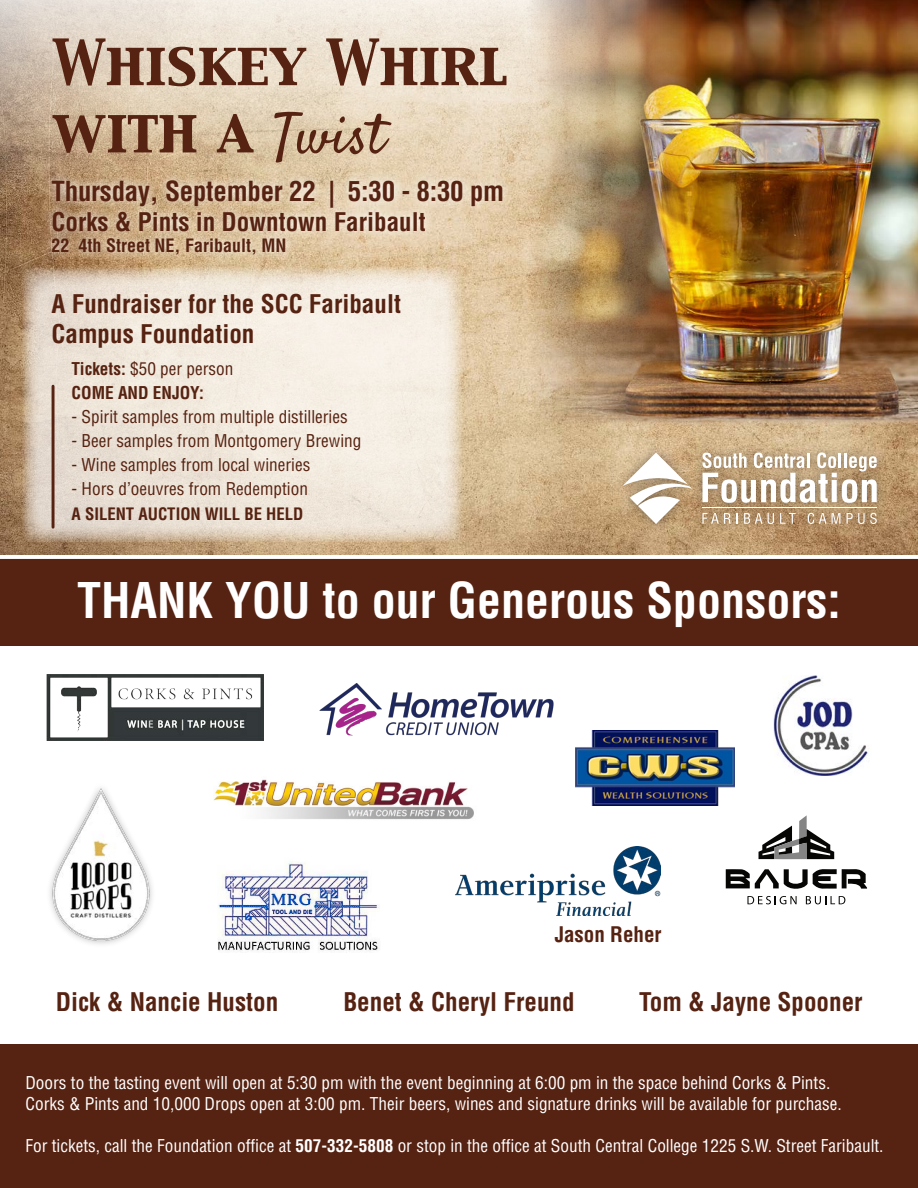
<style>
.page{position:relative;width:918px;height:1188px;background:#fff}
.page>*{position:absolute;margin:0;border:0;box-sizing:border-box;transform-origin:0 0}
.t1{font:56.1px/67.3px "Capitals";color:#562211}
.t2{font:700 condensed 48px "Helvetica LT Pro";color:#fff}
.t3{font:700 condensed 27px "Helvetica LT Pro";letter-spacing:-.01em;color:#562211}
.t4{font:700 condensed 25.05px/30.2px "Helvetica LT Pro";color:#562211}
.t5{font:700 condensed 21px "Helvetica LT Pro";color:#562211}
.t6{font:700 condensed 18px "Helvetica LT Pro";color:#562211}
.t7{font:condensed 17.25px/21px "Helvetica LT Pro";color:#fff}
.t8{font:condensed 17.25px "Helvetica LT Pro";color:#562211}
.t9{font:700 condensed 17.25px/24px "Helvetica LT Pro";color:#562211}
.t10{font:700 condensed 16.8px "Helvetica LT Pro";color:#562211}
.s1{font-family:"Satisfy"}
.s2{font-weight:400}
.s3{font-weight:700}
</style>
<div class="page">
<img style="left:0;top:0;width:918px;height:555px">
<div style="left:0;top:1045px;width:918px;height:143px;background:#562211"></div>
<svg style="left:22px;top:267px;width:440px;height:275px;background:#ece1d4"></svg>
<div style="left:614px;top:442px;width:274px;height:92px;background:#231f20;opacity:.47"></div>
<svg style="left:623px;top:453px;width:69px;height:71px"></svg>
<svg style="left:702px;top:453px;width:175px;height:50px"></svg>
<hr style="left:702px;top:507px;width:175px;height:1px;background:#fff">
<svg style="left:702px;top:513px;width:29px;height:11px"></svg>
<svg style="left:744px;top:513px;width:18px;height:11px"></svg>
<svg style="left:768px;top:513px;width:6px;height:11px"></svg>
<svg style="left:780px;top:513px;width:16px;height:11px"></svg>
<svg style="left:808px;top:513px;width:32px;height:11px"></svg>
<svg style="left:847px;top:513px;width:30px;height:11px"></svg>
<svg style="left:43px;top:171px;width:469px;height:93px;background:#dac3a4"></svg>
<hr style="left:52px;top:386px;width:3px;height:141px;background:#562211">
<div style="left:0;top:559px;width:918px;height:87px;background:#562211"></div>
<svg style="left:0;top:558px;width:918px;height:1px"></svg>
<img style="left:524px;top:0;width:394px;height:428px">
<img style="left:50px;top:788px;width:102px;height:156px">
<img style="left:47px;top:674px;width:217px;height:67px">
<img style="left:575px;top:731px;width:160px;height:75px">
<svg style="left:759px;top:815px;width:75px;height:44px"></svg>
<svg style="left:726px;top:869px;width:141px;height:35px"></svg>
<img style="left:773px;top:676px;width:95px;height:99px">
<img style="left:214px;top:779px;width:260px;height:41px">
<img style="left:319px;top:683px;width:235px;height:53px">
<img style="left:218px;top:861px;width:161px;height:91px">
<img style="left:456px;top:847px;width:205px;height:69px">
<p class="t1" style="left:52px;top:32px;width:458px">Whiskey Whirl with a <span class="s1">Twist</span></p>
<p class="t3" style="left:52px;top:173px;width:454px">Thursday, September 22 | 5:30 - 8:30 pm</p>
<p class="t4" style="left:52px;top:206px;width:376px">Corks &amp; Pints in Downtown Faribault</p>
<p class="t6" style="left:52px;top:234px;width:237px">22 4th Street NE, Faribault, MN</p>
<p class="t4" style="left:52px;top:288px;width:351px">A Fundraiser for the SCC Faribault<br>Campus Foundation</p>
<p class="t9" style="left:72px;top:357px;width:163px">Tickets: <span class="s2">$50 per person<br></span>COME AND ENJOY:</p>
<p class="t8" style="left:72px;top:406px;width:278px">- Spirit samples from multiple distilleries</p>
<p class="t8" style="left:72px;top:430px;width:291px">- Beer samples from Montgomery Brewing</p>
<p class="t8" style="left:72px;top:454px;width:240px">- Wine samples from local wineries</p>
<p class="t8" style="left:72px;top:478px;width:238px">- Hors d’oeuvres from Redemption</p>
<p class="t10" style="left:72px;top:503px;width:233px">A SILENT AUCTION WILL BE HELD</p>
<p class="t2" style="left:77px;top:569px;width:765px">THANK YOU to our Generous Sponsors:</p>
<p class="t5" style="left:555px;top:920px;width:108px">Jason Reher</p>
<p class="t4" style="left:56px;top:986px;width:224px">Dick &amp; Nancie Huston</p>
<p class="t4" style="left:343px;top:986px;width:233px">Benet &amp; Cheryl Freund</p>
<p class="t4" style="left:639px;top:986px;width:225px">Tom &amp; Jayne Spooner</p>
<p class="t7" style="left:25px;top:1072px;width:818px">Doors to the tasting event will open at 5:30 pm with the event beginning at 6:00 pm in the space behind Corks &amp; Pints.<br>Corks &amp; Pints and 10,000 Drops open at 3:00 pm. Their beers, wines and signature drinks will be available for purchase.</p>
<p class="t7" style="left:25px;top:1135px;width:860px">For tickets, call the Foundation office at <span class="s3">507-332-5808</span> or stop in the office at South Central College 1225 S.W. Street Faribault.</p>
</div>
